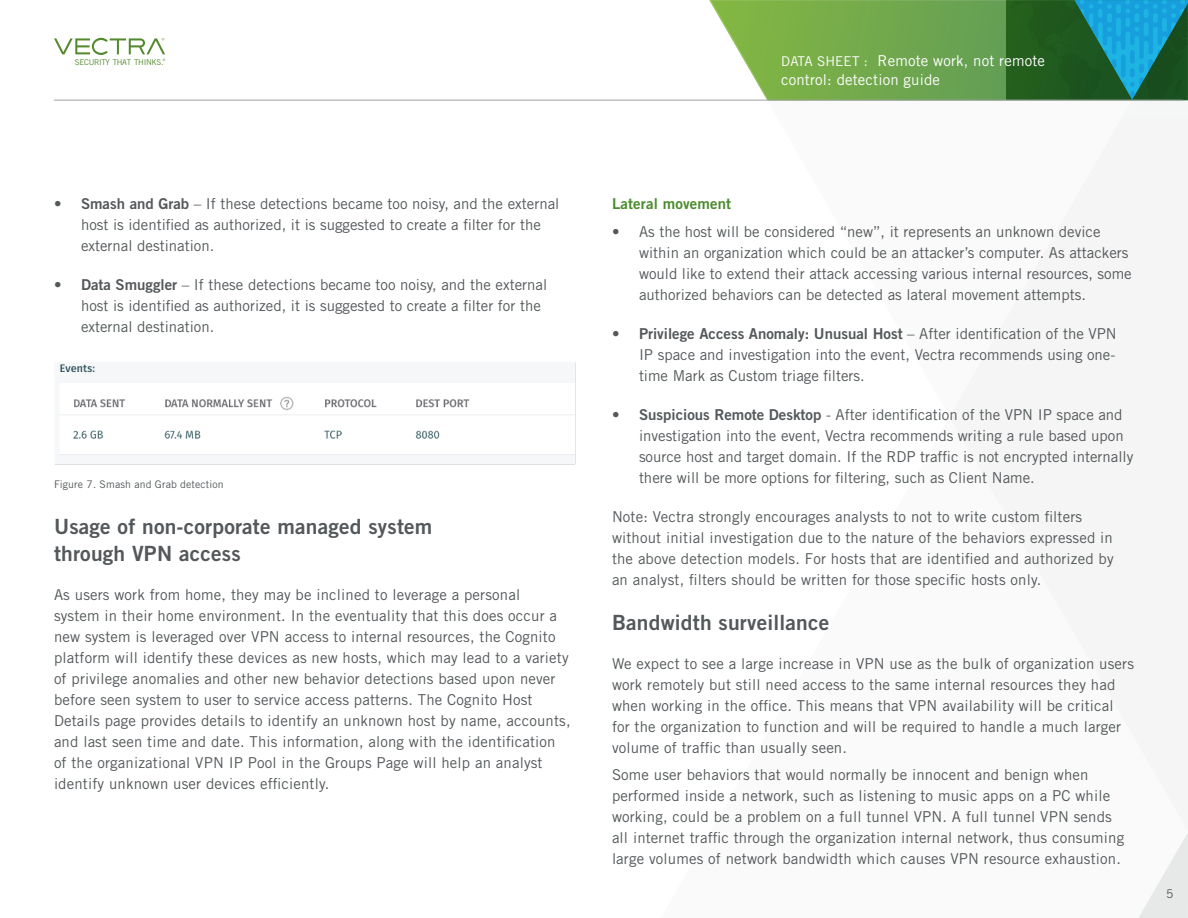
<style>
.page{position:relative;width:1188px;height:918px;background:#fff}
.page>*{position:absolute;margin:0;border:0;box-sizing:border-box;transform-origin:0 0}
.subhead{font:21px/27px "Trade Gothic LT Std Bd 2";letter-spacing:.01em;color:#54585a}
.bodycopy{font:15px/21px "Trade Gothic LT Std";letter-spacing:.01em;color:#54585a}
.Body_bullets{font:15px/21px "Trade Gothic LT Std";color:#54585a}
.t1{font:15px/19.5px "Trade Gothic LT Std";letter-spacing:.01em;color:#fff}
.t2{font:15px "Trade Gothic LT Std Bd 2";letter-spacing:.01em;color:#4a8b2c}
.t3{font:12px "Trade Gothic LT Std";color:#54585a}
.captions{font:10.5px "Trade Gothic LT Std";letter-spacing:.01em;color:#54585a}
.t4{font:7.95px "Trade Gothic LT Std";letter-spacing:-.04em;color:#548a2e}
.t5{font:3.3px "Trade Gothic LT Std";color:#548a2e}
.s1{font-size:13.5px}
.s2{font-family:"Trade Gothic LT Std Bd 2"}
</style>
<div class="page">
<svg style="left:711px;top:0;width:295px;height:100px;background:#7fb15d"></svg>
<svg style="left:1006px;top:0;width:182px;height:100px;background:#1d705b"></svg>
<svg style="left:1138px;top:833px;width:50px;height:85px"></svg>
<svg style="left:54px;top:38px;width:111px;height:17px"></svg>
<hr style="left:54px;top:100px;width:1129px;height:1px;background:#9ea2a2">
<img style="left:59px;top:363px;width:515px;height:93px">
<div style="left:54px;top:361px;width:522px;height:104px;border:1px solid #fff"></div>
<p class="t4" style="left:75px;top:57px;width:90px">SECURITY THAT THINKS.</p>
<p class="t5" style="left:163px;top:58px;width:4px">®</p>
<p class="t1" style="left:781px;top:50px;width:265px"><span class="s1">DATA SHEET :</span> Remote work, not remote control: detection guide</p>
<p class="Body_bullets" style="left:81px;top:193px;width:480px;text-indent:-27px">• <span class="s2">Smash and Grab</span> – If these detections became too noisy, and the external host is identified as authorized, it is suggested to create a filter for the external destination.</p>
<p class="Body_bullets" style="left:81px;top:274px;width:468px;text-indent:-27px">• <span class="s2">Data Smuggler</span> – If these detections became too noisy, and the external host is identified as authorized, it is suggested to create a filter for the external destination.</p>
<p class="captions" style="left:54px;top:478px;width:171px">Figure 7. Smash and Grab detection</p>
<p class="subhead" style="left:54px;top:512px;width:380px">Usage of non-corporate managed system through VPN access</p>
<p class="bodycopy" style="left:54px;top:584px;width:518px">As users work from home, they may be inclined to leverage a personal<br>system in their home environment. In the eventuality that this does occur a new system is leveraged over VPN access to internal resources, the Cognito platform will identify these devices as new hosts, which may lead to a variety of privilege anomalies and other new behavior detections based upon never before seen system to user to service access patterns. The Cognito Host Details page provides details to identify an unknown host by name, accounts, and last seen time and date. This information, along with the identification of the organizational VPN IP Pool in the Groups Page will help an analyst identify unknown user devices efficiently.</p>
<p class="t2" style="left:612px;top:194px;width:121px">Lateral movement</p>
<p class="Body_bullets" style="left:639px;top:221px;width:494px;text-indent:-27px">• As the host will be considered “new”, it represents an unknown device within an organization which could be an attacker’s computer. As attackers would like to extend their attack accessing various internal resources, some authorized behaviors can be detected as lateral movement attempts.</p>
<p class="Body_bullets" style="left:639px;top:323px;width:479px;text-align:justify;text-indent:-27px">• <span class="s2">Privilege Access Anomaly: Unusual Host</span> – After identification of the VPN IP space and investigation into the event, Vectra recommends using one&shy;time Mark as Custom triage filters.</p>
<p class="Body_bullets" style="left:639px;top:404px;width:496px;text-indent:-27px">• <span class="s2">Suspicious Remote Desktop</span> - After identification of the VPN IP space and investigation into the event, Vectra recommends writing a rule based upon source host and target domain. If the RDP traffic is not encrypted internally there will be more options for filtering, such as Client Name.</p>
<p class="bodycopy" style="left:612px;top:506px;width:503px">Note: Vectra strongly encourages analysts to not to write custom filters without initial investigation due to the nature of the behaviors expressed in the above detection models. For hosts that are identified and authorized by an analyst, filters should be written for those specific hosts only.</p>
<p class="subhead" style="left:612px;top:608px;width:219px">Bandwidth surveillance</p>
<p class="bodycopy" style="left:612px;top:653px;width:524px">We expect to see a large increase in VPN use as the bulk of organization users work remotely but still need access to the same internal resources they had when working in the office. This means that VPN availability will be critical for the organization to function and will be required to handle a much larger volume of traffic than usually seen.</p>
<p class="bodycopy" style="left:612px;top:764px;width:514px">Some user behaviors that would normally be innocent and benign when performed inside a network, such as listening to music apps on a PC while working, could be a problem on a full tunnel VPN. A full tunnel VPN sends all internet traffic through the organization internal network, thus consuming large volumes of network bandwidth which causes VPN resource exhaustion.</p>
<p class="t3" style="left:1166px;top:886px;width:9px">5</p>
</div>
